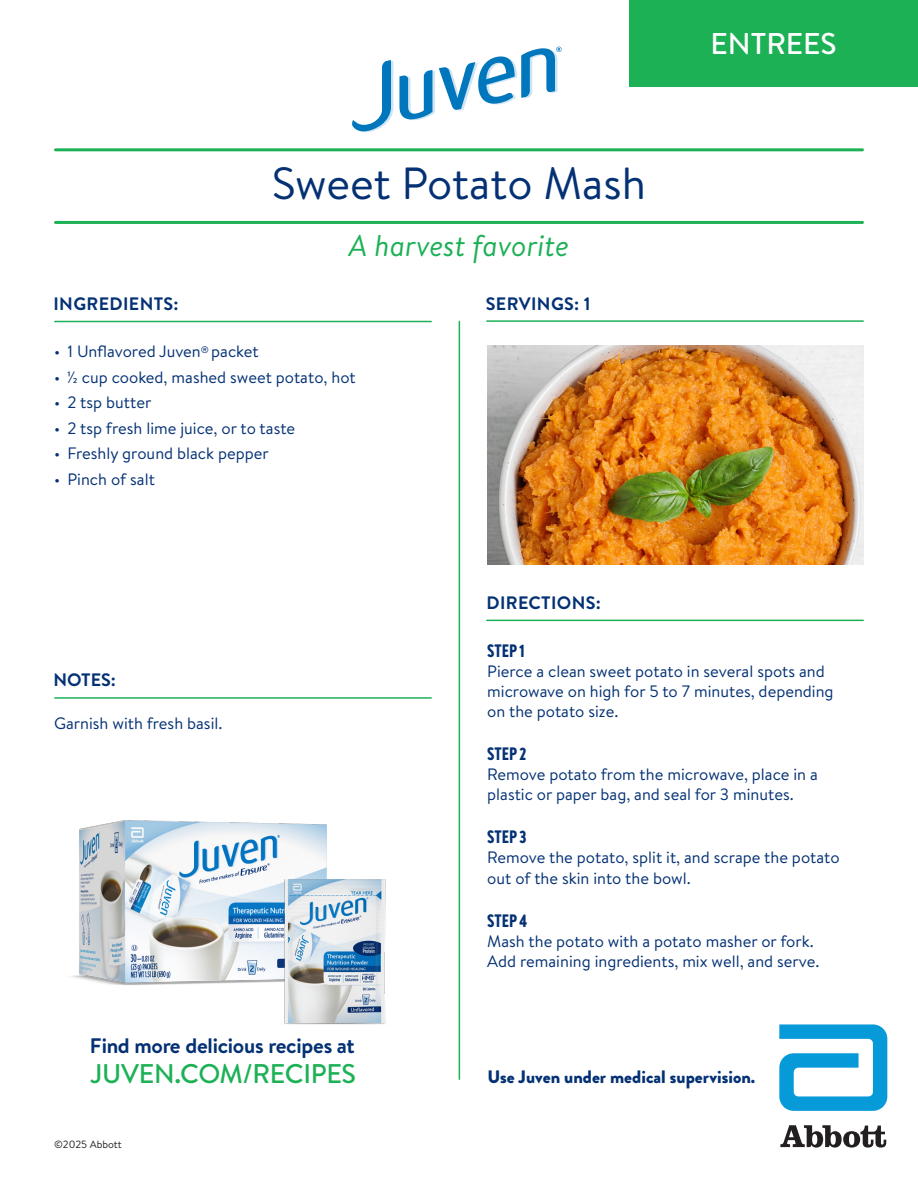
<style>
.page{position:relative;width:918px;height:1188px;background:#fff}
.page>*{position:absolute;margin:0;border:0;box-sizing:border-box;transform-origin:0 0}
.t1{font:45px "Brandon Text";color:#043174}
.t2{font:italic 30px "Brandon Text";color:#1db156}
.t3{font:500 30px "Brandon Text";color:#fff}
.t4{font:500 27px "Brandon Text";letter-spacing:-.01em;color:#1db156}
.t5{font:700 21px "Brandon Text";letter-spacing:-.01em;color:#043174}
.t6{font:700 18px "Brandon Text";letter-spacing:.02em;color:#043174}
.t7{font:900 18px "Brandon Grotesque";color:#043174}
.t8{font:900 18px "Brandon Grotesque Cond";color:#043174}
.t9{font:16.5px/19.8px "Brandon Text";color:#043174}
.t10{font:10.5px "Brandon Text";color:#231f20}
</style>
<div class="page">
<hr style="left:56px;top:148px;width:806px;height:3px;background:#1db156">
<hr style="left:56px;top:221px;width:806px;height:3px;background:#1db156">
<hr style="left:55px;top:321px;width:376px;height:1px;background:#1db156">
<hr style="left:487px;top:620px;width:376px;height:1px;background:#1db156">
<hr style="left:459px;top:322px;width:1px;height:757px;background:#1db156">
<hr style="left:55px;top:697px;width:376px;height:2px;background:#1db156">
<hr style="left:487px;top:320px;width:376px;height:2px;background:#1db156">
<img style="left:487px;top:346px;width:377px;height:219px">
<svg style="left:779px;top:1024px;width:108px;height:87px"></svg>
<svg style="left:780px;top:1125px;width:106px;height:23px"></svg>
<div style="left:629px;top:0;width:289px;height:86px;background:#1db156"></div>
<svg style="left:352px;top:60px;width:41px;height:72px"></svg>
<svg style="left:399px;top:47px;width:163px;height:73px"></svg>
<img style="left:70px;top:820px;width:257px;height:165px">
<img style="left:267px;top:867px;width:119px;height:158px">
<p class="t1" style="left:272px;top:153px;width:376px">Sweet Potato Mash</p>
<p class="t2" style="left:349px;top:226px;width:222px">A harvest favorite</p>
<p class="t6" style="left:54px;top:291px;width:127px">INGREDIENTS:</p>
<p class="t6" style="left:486px;top:291px;width:106px">SERVINGS: 1</p>
<p class="t9" style="left:54px;top:341px;width:206px">• 1 Unflavored Juven<sup>®</sup> packet</p>
<p class="t9" style="left:54px;top:366px;width:303px">• 1/2 cup cooked, mashed sweet potato, hot</p>
<p class="t9" style="left:54px;top:392px;width:99px">• 2 tsp butter</p>
<p class="t9" style="left:54px;top:417px;width:243px">• 2 tsp fresh lime juice, or to taste</p>
<p class="t9" style="left:54px;top:443px;width:216px">• Freshly ground black pepper</p>
<p class="t9" style="left:54px;top:468px;width:102px">• Pinch of salt</p>
<p class="t3" style="left:711px;top:23px;width:127px">ENTREES</p>
<p class="t6" style="left:53px;top:667px;width:64px">NOTES:</p>
<p class="t9" style="left:54px;top:713px;width:170px">Garnish with fresh basil.</p>
<p class="t5" style="left:90px;top:1031px;width:266px">Find more delicious recipes at</p>
<p class="t4" style="left:90px;top:1055px;width:268px">JUVEN.COM/RECIPES</p>
<p class="t10" style="left:54px;top:1137px;width:69px">©2025 Abbott</p>
<p class="t6" style="left:486px;top:590px;width:116px">DIRECTIONS:</p>
<p class="t8" style="left:487px;top:639px;width:39px">STEP 1</p>
<p class="t9" style="left:487px;top:661px;width:348px">Pierce a clean sweet potato in several spots and microwave on high for 5 to 7 minutes, depending on the potato size.</p>
<p class="t8" style="left:487px;top:741px;width:41px">STEP 2</p>
<p class="t9" style="left:487px;top:764px;width:332px">Remove potato from the microwave, place in a plastic or paper bag, and seal for 3 minutes.</p>
<p class="t8" style="left:487px;top:824px;width:41px">STEP 3</p>
<p class="t9" style="left:487px;top:845px;width:354px;line-height:21.6px">Remove the potato, split it, and scrape the potato out of the skin into the bowl.</p>
<p class="t8" style="left:487px;top:909px;width:41px">STEP 4</p>
<p class="t9" style="left:487px;top:931px;width:334px">Mash the potato with a potato masher or fork.<br>Add remaining ingredients, mix well, and serve.</p>
<p class="t7" style="left:488px;top:1064px;width:269px">Use Juven under medical supervision.</p>
</div>
